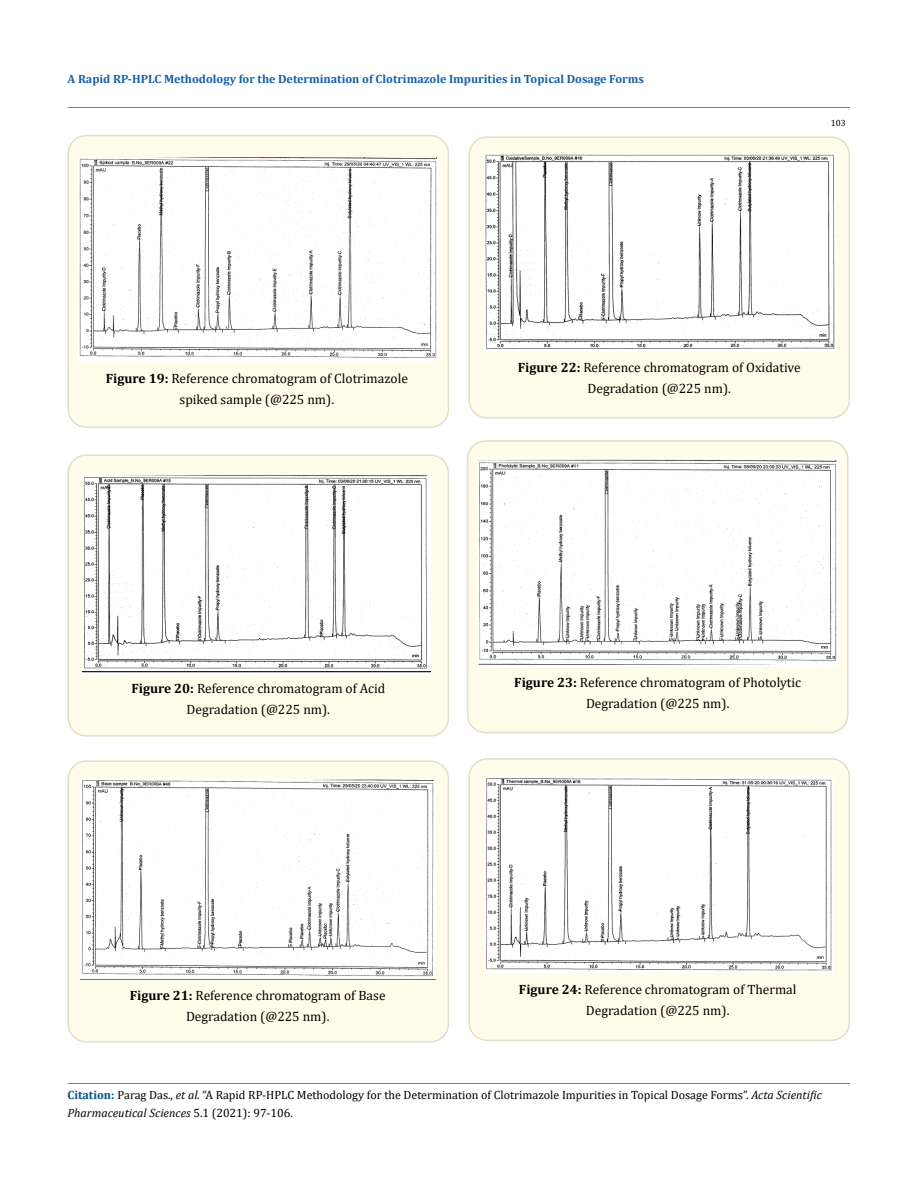
<style>
.page{position:relative;width:917px;height:1188px;background:#fff}
.page>*{position:absolute;margin:0;border:0;box-sizing:border-box;transform-origin:0 0}
.t1{font:13.5px/21px "Cambria";color:#000;text-align:center}
.t2{font:12px/18px "Cambria";color:#000}
.t3{font:700 12px "Cambria";color:#1560a6}
.t4{font:9px "Cambria";color:#000}
.s1{font-weight:700}
.s2{font-weight:700;color:#035089}
.s3{font-style:italic}
</style>
<div class="page">
<div style="left:68px;top:136px;width:380px;height:291px;background:#fffde9;border-radius:18px"></div>
<div style="left:68px;top:135px;width:381px;height:293px;border:2px solid #e0dfcd;border-radius:18px"></div>
<img style="left:78px;top:158px;width:360px;height:203px">
<div style="left:68px;top:455px;width:380px;height:281px;background:#fffde9;border-radius:18px"></div>
<div style="left:68px;top:454px;width:381px;height:283px;border:2px solid #e0dfcd;border-radius:18px"></div>
<img style="left:83px;top:476px;width:348px;height:198px">
<div style="left:68px;top:761px;width:380px;height:281px;background:#fffde9;border-radius:18px"></div>
<div style="left:68px;top:760px;width:381px;height:283px;border:2px solid #e0dfcd;border-radius:18px"></div>
<img style="left:80px;top:778px;width:355px;height:202px">
<div style="left:469px;top:137px;width:380px;height:281px;background:#fffde9;border-radius:18px"></div>
<div style="left:468px;top:136px;width:382px;height:283px;border:2px solid #e0dfcd;border-radius:18px"></div>
<img style="left:484px;top:154px;width:352px;height:197px">
<div style="left:467px;top:441px;width:380px;height:292px;background:#fffde9;border-radius:18px"></div>
<div style="left:467px;top:440px;width:381px;height:293px;border:2px solid #e0dfcd;border-radius:18px"></div>
<img style="left:477px;top:458px;width:361px;height:209px">
<div style="left:469px;top:759px;width:380px;height:281px;background:#fffde9;border-radius:18px"></div>
<div style="left:468px;top:758px;width:382px;height:283px;border:2px solid #e0dfcd;border-radius:18px"></div>
<img style="left:485px;top:776px;width:348px;height:196px">
<hr style="left:68px;top:108px;width:781px;height:1px;background:#e05d1a">
<hr style="left:68px;top:1083px;width:781px;height:1px;background:#e05d1a">
<p class="t3" style="left:68px;top:70px;width:578px">A Rapid RP-HPLC Methodology for the Determination of Clotrimazole Impurities in Topical Dosage Forms</p>
<p class="t4" style="left:830px;top:118px;width:16px">103</p>
<p class="t1" style="left:106px;top:367px;width:304px"><span class="s1">Figure 19:</span> Reference chromatogram of Clotrimazole spiked sample (@225 nm).</p>
<p class="t1" style="left:518px;top:357px;width:284px"><span class="s1">Figure 22:</span> Reference chromatogram of Oxidative<br>Degradation (@225 nm).</p>
<p class="t1" style="left:131px;top:678px;width:255px"><span class="s1">Figure 20:</span> Reference chromatogram of Acid<br>Degradation (@225 nm).</p>
<p class="t1" style="left:130px;top:985px;width:257px"><span class="s1">Figure 21:</span> Reference chromatogram of Base<br>Degradation (@225 nm).</p>
<p class="t1" style="left:514px;top:671px;width:288px"><span class="s1">Figure 23:</span> Reference chromatogram of Photolytic<br>Degradation (@225 nm).</p>
<p class="t1" style="left:519px;top:979px;width:279px"><span class="s1">Figure 24:</span> Reference chromatogram of Thermal<br>Degradation (@225 nm).</p>
<p class="t2" style="left:68px;top:1086px;width:756px"><span class="s2">Citation:</span> Parag Das., <span class="s3">et al.</span> “A Rapid RP-HPLC Methodology for the Determination of Clotrimazole Impurities in Topical Dosage Forms”. <span class="s3">Acta Scientific<br>Pharmaceutical Sciences</span> 5.1 (2021): 97-106.</p>
</div>
